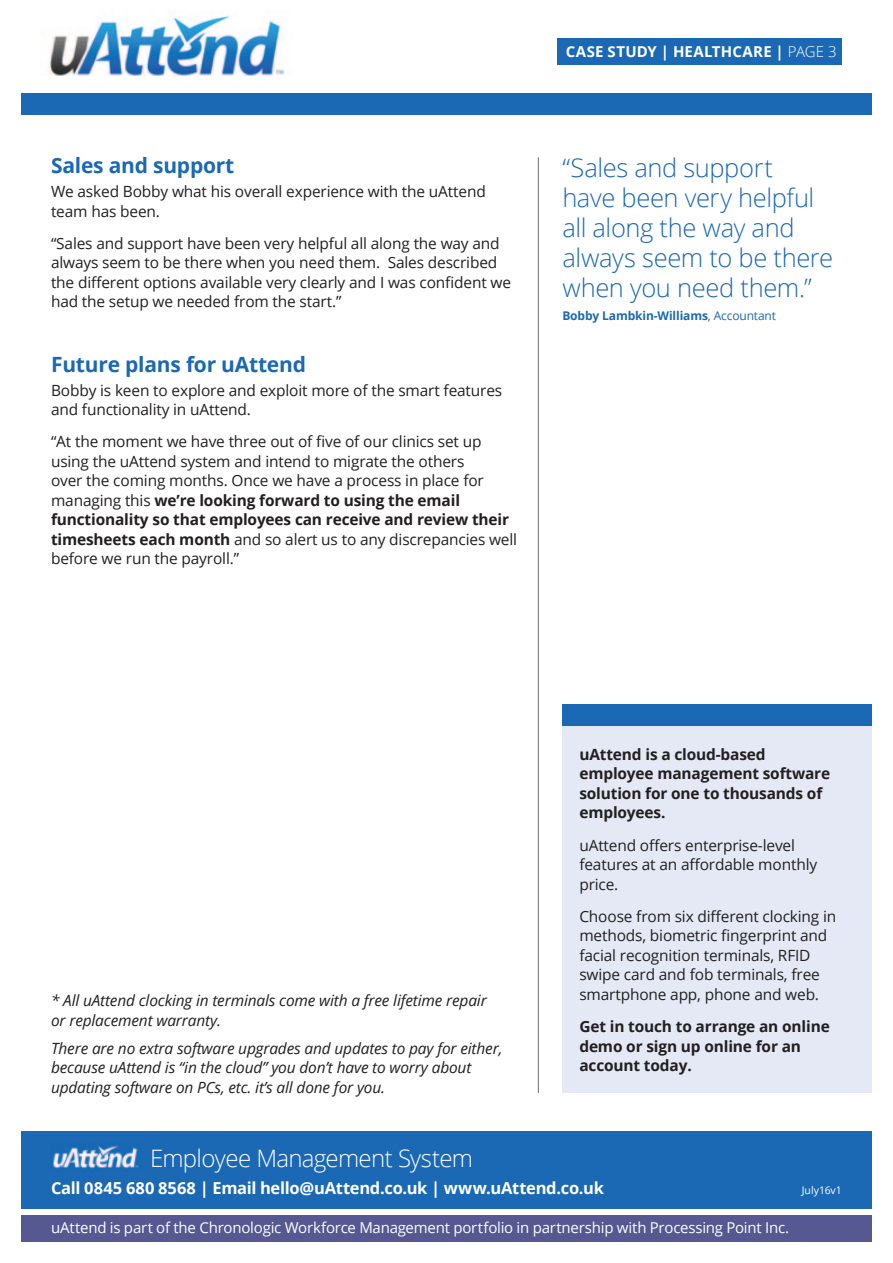
<style>
.page{position:relative;width:893px;height:1263px;background:#fff}
.page>*{position:absolute;margin:0;border:0;box-sizing:border-box;transform-origin:0 0}
.t1{font:300 25.5px/30px "Open Sans";letter-spacing:-.015em;color:#1b68b4}
.t2{font:300 24px "Open Sans";letter-spacing:-.03em;color:#fff}
.t3{font:700 21px "Open Sans";letter-spacing:-.01em;color:#1b68b4}
.t4{font:700 16.5px "Open Sans";letter-spacing:-.015em;color:#fff}
.t5{font:15.45px/19.5px "Open Sans";letter-spacing:-.01em;color:#231f20}
.t6{font:italic 15.45px/19.5px "Open Sans";letter-spacing:-.01em;color:#231f20}
.t7{font:700 15.45px/19.5px "Open Sans";letter-spacing:-.01em;color:#231f20}
.t8{font:15px "Open Sans";letter-spacing:-.015em;color:#fff}
.t9{font:700 15px "Open Sans";letter-spacing:.02em;color:#fff}
.t10{font:700 12px "Open Sans";letter-spacing:-.01em;color:#1b68b4}
.t11{font:10.5px "Open Sans";letter-spacing:.005em;color:#fff}
.s1{font-weight:700}
.s2{font-weight:300}
.s3{font-weight:400}
</style>
<div class="page">
<div style="left:21px;top:94px;width:851px;height:21px;background:#1b68b4"></div>
<hr style="left:538px;top:157px;width:1px;height:936px;background:#6c6d70">
<img style="left:49px;top:16px;width:237px;height:60px">
<div style="left:21px;top:1131px;width:851px;height:78px;background:#1b68b4"></div>
<div style="left:21px;top:1215px;width:851px;height:27px;background:#555891"></div>
<img style="left:52px;top:1142px;width:88px;height:27px">
<div style="left:562px;top:718px;width:310px;height:375px;background:#e4e9f5"></div>
<div style="left:562px;top:705px;width:310px;height:21px;background:#1b68b4"></div>
<div style="left:557px;top:38px;width:285px;height:27px;background:#1b68b4"></div>
<p class="t3" style="left:51px;top:151px;width:185px">Sales and support</p>
<p class="t5" style="left:51px;top:181px;width:436px">We asked Bobby what his overall experience with the uAttend team has been.</p>
<p class="t5" style="left:51px;top:233px;width:461px">“Sales and support have been very helpful all along the way and always seem to be there when you need them. Sales described the different options available very clearly and I was confident we had the setup we needed from the start.”</p>
<p class="t3" style="left:51px;top:349px;width:257px">Future plans for uAttend</p>
<p class="t5" style="left:51px;top:380px;width:453px">Bobby is keen to explore and exploit more of the smart features and functionality in uAttend.</p>
<p class="t5" style="left:51px;top:432px;width:468px">“At the moment we have three out of five of our clinics set up using the uAttend system and intend to migrate the others<br>over the coming months. Once we have a process in place for managing this <span class="s1">we’re looking forward to using the email functionality so that employees can receive and review their timesheets each month</span> and so alert us to any discrepancies well before we run the payroll.”</p>
<p class="t9" style="left:566px;top:41px;width:272px">CASE STUDY | HEALTHCARE | <span class="s2">PAGE 3</span></p>
<p class="t1" style="left:562px;top:152px;width:272px">“Sales and support<br>have been very helpful all along the way and always seem to be there when you need them.”</p>
<p class="t10" style="left:562px;top:308px;width:215px">Bobby Lambkin-Williams<span class="s3">, Accountant</span></p>
<p class="t6" style="left:51px;top:990px;width:437px">* All uAttend clocking in terminals come with a free lifetime repair or replacement warranty.</p>
<p class="t6" style="left:51px;top:1038px;width:453px">There are no extra software upgrades and updates to pay for either, because uAttend is “in the cloud” you don’t have to worry about updating software on PCs, etc. it’s all done for you.</p>
<p class="t7" style="left:579px;top:744px;width:252px">uAttend is a cloud-based employee management software solution for one to thousands of employees.</p>
<p class="t5" style="left:579px;top:835px;width:239px">uAttend offers enterprise-level features at an affordable monthly price.</p>
<p class="t5" style="left:579px;top:906px;width:258px">Choose from six different clocking in methods, biometric fingerprint and facial recognition terminals, RFID swipe card and fob terminals, free smartphone app, phone and web.</p>
<p class="t7" style="left:579px;top:1016px;width:252px">Get in touch to arrange an online demo or sign up online for an account today.</p>
<p class="t2" style="left:150px;top:1141px;width:324px">Employee Management System</p>
<p class="t4" style="left:51px;top:1176px;width:554px">Call 0845 680 8568 | Email hello@uAttend.co.uk | www.uAttend.co.uk</p>
<p class="t11" style="left:802px;top:1183px;width:42px">July16v1</p>
<p class="t8" style="left:51px;top:1217px;width:739px">uAttend is part of the Chronologic Workforce Management portfolio in partnership with Processing Point Inc.</p>
</div>
